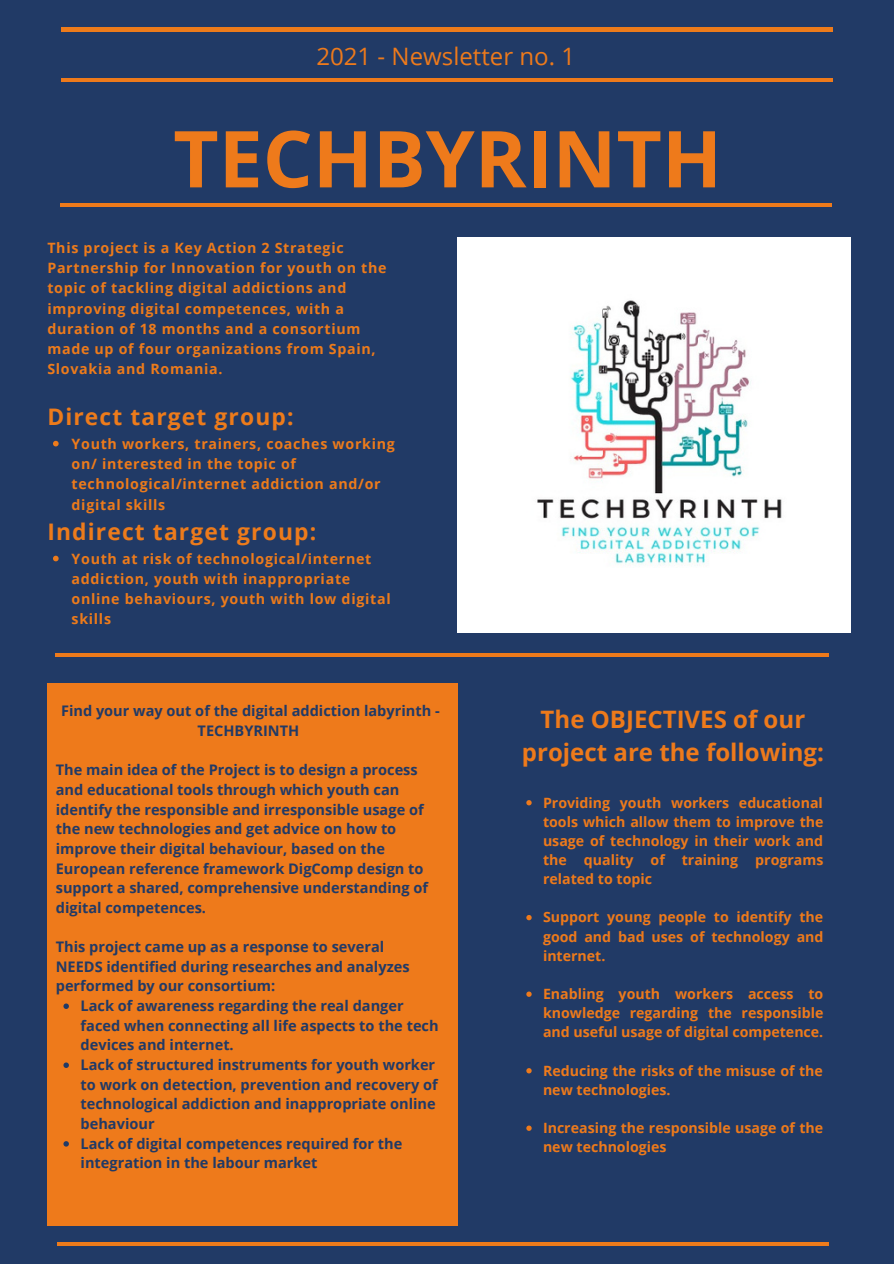
<style>
.page{position:relative;width:894px;height:1264px;background:#fff}
.page>*{position:absolute;margin:0;border:0;box-sizing:border-box;transform-origin:0 0}
.t1{font:700 78.45px "Open Sans";color:#ee7a1b}
.t2{font:700 24px/32.7px "Open Sans";color:#ee7a1b;text-align:center}
.t3{font:24px "Open Sans";color:#ee7a1b}
.t4{font:700 22.8px "Open Sans";letter-spacing:.05em;color:#ed7b1b}
.t5{font:700 14.55px/19.6px "Open Sans";color:#213a66}
.t6{font:700 14.25px/20.2px "Open Sans";letter-spacing:.05em;color:#ed7b1b}
.t7{font:700 14.1px/19.2px "Open Sans";color:#ee7a1b;text-align:justify}
</style>
<div class="page">
<div style="left:0;top:0;width:893px;height:1263px;background:#213a66"></div>
<hr style="left:60px;top:203px;width:771px;height:3px;background:#ee7a1b">
<hr style="left:57px;top:1242px;width:771px;height:3px;background:#ed7b1b">
<hr style="left:61px;top:28px;width:772px;height:3px;background:#ed7b1b">
<hr style="left:61px;top:78px;width:771px;height:4px;background:#ee7a1b">
<div style="left:47px;top:682px;width:410px;height:543px;background:#ee7a1b"></div>
<img style="left:457px;top:237px;width:393px;height:395px">
<svg style="left:53px;top:441px;width:6px;height:5px"></svg>
<svg style="left:53px;top:555px;width:6px;height:6px"></svg>
<hr style="left:56px;top:653px;width:772px;height:4px;background:#ee7a1b">
<svg style="left:63px;top:1003px;width:6px;height:5px"></svg>
<svg style="left:63px;top:1062px;width:6px;height:5px"></svg>
<svg style="left:63px;top:1141px;width:6px;height:5px"></svg>
<svg style="left:526px;top:800px;width:5px;height:5px"></svg>
<svg style="left:526px;top:915px;width:5px;height:5px"></svg>
<svg style="left:526px;top:991px;width:5px;height:5px"></svg>
<svg style="left:526px;top:1068px;width:5px;height:5px"></svg>
<svg style="left:526px;top:1125px;width:5px;height:5px"></svg>
<p class="t3" style="left:316px;top:39px;width:260px">2021 - Newsletter no. 1</p>
<p class="t1" style="left:173px;top:103px;width:550px">TECHBYRINTH</p>
<p class="t6" style="left:47px;top:237px;width:340px">This project is a Key Action 2 Strategic Partnership for Innovation for youth on the topic of tackling digital addictions and improving digital competences, with a duration of 18 months and a consortium made up of four organizations from Spain, Slovakia and Romania.</p>
<p class="t4" style="left:47px;top:400px;width:247px">Direct target group:</p>
<p class="t6" style="left:72px;top:433px;width:325px">Youth workers, trainers, coaches working on/ interested in the topic of technological/internet addiction and/or digital skills</p>
<p class="t6" style="left:72px;top:548px;width:320px">Youth at risk of technological/internet addiction, youth with inappropriate online behaviours, youth with low digital skills</p>
<p class="t4" style="left:47px;top:515px;width:270px">Indirect target group:</p>
<p class="t5" style="left:61px;top:700px;width:380px;text-align:center">Find your way out of the digital addiction labyrinth -<br>TECHBYRINTH</p>
<p class="t5" style="left:56px;top:759px;width:374px">The main idea of the Project is to design a process and educational tools through which youth can identify the responsible and irresponsible usage of the new technologies and get advice on how to improve their digital behaviour, based on the European reference framework DigComp design to support a shared, comprehensive understanding of digital competences.</p>
<p class="t5" style="left:56px;top:936px;width:330px">This project came up as a response to several</p>
<p class="t5" style="left:56px;top:956px;width:355px">NEEDS identified during researches and analyzes performed by our consortium:</p>
<p class="t5" style="left:81px;top:995px;width:359px">Lack of awareness regarding the real danger faced when connecting all life aspects to the tech devices and internet.</p>
<p class="t5" style="left:81px;top:1054px;width:359px">Lack of structured instruments for youth worker to work on detection, prevention and recovery of technological addiction and inappropriate online behaviour</p>
<p class="t5" style="left:81px;top:1133px;width:323px">Lack of digital competences required for the integration in the labour market</p>
<p class="t2" style="left:522px;top:702px;width:303px">The OBJECTIVES of our project are the following:</p>
<p class="t7" style="left:543px;top:792px;width:282px">Providing youth workers educational tools which allow them to improve the usage of technology in their work and the quality of training programs related to topic</p>
<p class="t7" style="left:543px;top:907px;width:282px">Support young people to identify the good and bad uses of technology and internet.</p>
<p class="t7" style="left:543px;top:983px;width:282px">Enabling youth workers access to knowledge regarding the responsible and useful usage of digital competence.</p>
<p class="t7" style="left:543px;top:1060px;width:281px">Reducing the risks of the misuse of the new technologies.</p>
<p class="t7" style="left:543px;top:1117px;width:282px">Increasing the responsible usage of the new technologies</p>
</div>
